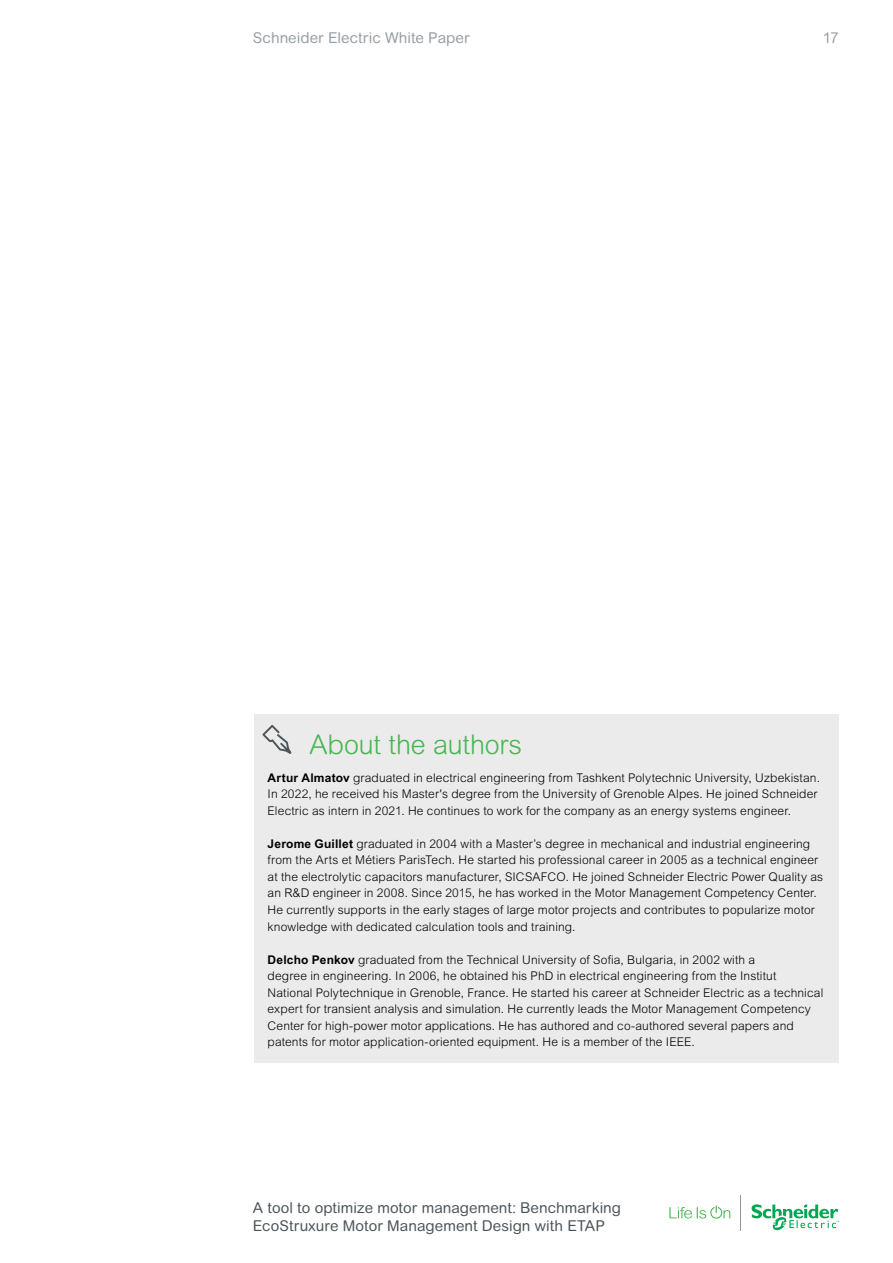
<style>
.page{position:relative;width:893px;height:1263px;background:#fff}
.page>*{position:absolute;margin:0;border:0;box-sizing:border-box;transform-origin:0 0}
.t1{font:300 27px "Arial Rounded MT Pro";letter-spacing:-.01em;color:#46b751}
.t2{font:15px/18px "Arial Rounded MT Pro";letter-spacing:.005em;color:#4d555b}
.t3{font:15px "Arial Rounded MT Pro";letter-spacing:.005em;color:#979fa4}
.t4{font:300 12px/16.5px "Arial MT Pro";letter-spacing:.01em;color:#000}
.s1{font-weight:700}
</style>
<div class="page">
<svg style="left:669px;top:1206px;width:61px;height:13px"></svg>
<hr style="left:741px;top:1195px;width:1px;height:35px;background:#939598">
<svg style="left:752px;top:1204px;width:87px;height:27px"></svg>
<div style="left:254px;top:715px;width:585px;height:348px;background:#ebebeb"></div>
<svg style="left:262px;top:725px;width:29px;height:29px"></svg>
<p class="t3" style="left:253px;top:29px;width:218px">Schneider Electric White Paper</p>
<p class="t3" style="left:823px;top:29px;width:18px">17</p>
<h1 class="t1" style="left:309px;top:729px;width:214px">About the authors</h1>
<p class="t4" style="left:268px;top:770px;width:554px"><span class="s1">Artur Almatov</span> graduated in electrical engineering from Tashkent Polytechnic University, Uzbekistan.<br>In 2022, he received his Master's degree from the University of Grenoble Alpes. He joined Schneider<br>Electric as intern in 2021. He continues to work for the company as an energy systems engineer.</p>
<p class="t4" style="left:268px;top:836px;width:557px"><span class="s1">Jerome Guillet</span> graduated in 2004 with a Master’s degree in mechanical and industrial engineering from the Arts et Métiers ParisTech. He started his professional career in 2005 as a technical engineer at the electrolytic capacitors manufacturer, SICSAFCO. He joined Schneider Electric Power Quality as an R&amp;D engineer in 2008. Since 2015, he has worked in the Motor Management Competency Center.<br>He currently supports in the early stages of large motor projects and contributes to popularize motor knowledge with dedicated calculation tools and training.</p>
<p class="t4" style="left:268px;top:951px;width:557px"><span class="s1">Delcho Penkov</span> graduated from the Technical University of Sofia, Bulgaria, in 2002 with a<br>degree in engineering. In 2006, he obtained his PhD in electrical engineering from the Institut National Polytechnique in Grenoble, France. He started his career at Schneider Electric as a technical expert for transient analysis and simulation. He currently leads the Motor Management Competency Center for high-power motor applications. He has authored and co-authored several papers and patents for motor application-oriented equipment. He is a member of the IEEE.</p>
<p class="t2" style="left:253px;top:1199px;width:370px">A tool to optimize motor management: Benchmarking<br>EcoStruxure Motor Management Design with ETAP</p>
</div>
